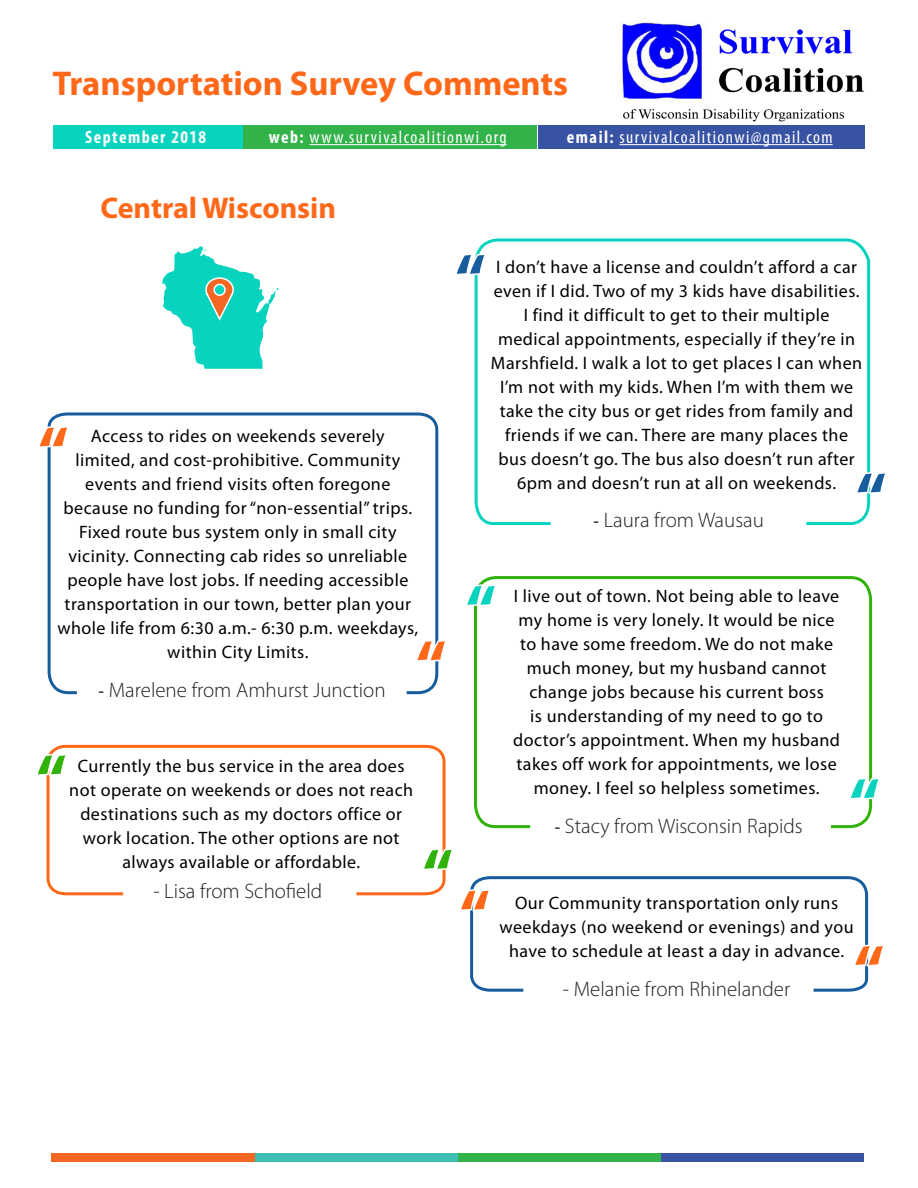
<style>
.page{position:relative;width:918px;height:1188px;background:#fff}
.page>*{position:absolute;margin:0;border:0;box-sizing:border-box;transform-origin:0 0}
.quote{font:700 67.5px "Myriad Pro";color:#ff6819}
.quote-2{font:700 67.5px "Myriad Pro";color:#07d3bf}
.quote-3{font:700 67.5px "Myriad Pro";color:#30b209}
.quote-4{font:700 67.5px "Myriad Pro";color:#175d9e}
.t1{font:700 34.5px "Myriad Pro";color:#ff6819}
.t2{font:700 30px "Myriad Pro";color:#ff6819}
.t3{font:300 21px "Myriad Pro";color:#231f20}
.t4{font:18px/24px "Myriad Pro";letter-spacing:.025em;color:#000;text-align:center}
.t5{font:condensed 18px "Myriad Pro";letter-spacing:.08em;color:#fff}
.t6{font:700 condensed 18px "Myriad Pro";letter-spacing:.08em;color:#fff}
.s1{font-weight:700}
.s2{font-weight:400;font-size:18px;color:#000}
</style>
<div class="page">
<svg style="left:47px;top:412px;width:392px;height:283px"></svg>
<svg style="left:470px;top:876px;width:399px;height:116px"></svg>
<svg style="left:46px;top:744px;width:400px;height:152px"></svg>
<div style="left:474px;top:576px;width:398px;height:252px;border:3px solid #30b209;border-radius:21px"></div>
<svg style="left:474px;top:238px;width:397px;height:288px"></svg>
<img style="left:619px;top:22px;width:245px;height:100px">
<div style="left:54px;top:125px;width:189px;height:24px;background:#07d3bf"></div>
<div style="left:244px;top:125px;width:293px;height:24px;background:#31b349"></div>
<div style="left:539px;top:125px;width:326px;height:24px;background:#3853a4"></div>
<hr style="left:620px;top:144px;width:213px;height:1px;background:#fff">
<hr style="left:310px;top:144px;width:197px;height:1px;background:#fff">
<svg style="left:47px;top:424px;width:25px;height:26px"></svg>
<svg style="left:474px;top:583px;width:10px;height:25px"></svg>
<svg style="left:413px;top:638px;width:26px;height:25px"></svg>
<svg style="left:868px;top:776px;width:5px;height:25px"></svg>
<svg style="left:46px;top:752px;width:24px;height:26px"></svg>
<svg style="left:420px;top:846px;width:26px;height:26px"></svg>
<svg style="left:470px;top:887px;width:23px;height:26px"></svg>
<svg style="left:851px;top:943px;width:18px;height:25px"></svg>
<svg style="left:474px;top:252px;width:15px;height:25px"></svg>
<svg style="left:853px;top:470px;width:18px;height:26px"></svg>
<svg style="left:162px;top:246px;width:116px;height:123px"></svg>
<div style="left:661px;top:1154px;width:203px;height:8px;background:#3853a3"></div>
<div style="left:458px;top:1154px;width:203px;height:8px;background:#34b34a"></div>
<div style="left:254px;top:1154px;width:204px;height:8px;background:#3ebfb3"></div>
<div style="left:51px;top:1154px;width:203px;height:8px;background:#f36823"></div>
<h2 class="t1" style="left:52px;top:61px;width:517px">Transportation Survey Comments</h2>
<p class="t6" style="left:85px;top:126px;width:123px">September 2018</p>
<p class="t5" style="left:269px;top:126px;width:239px"><span class="s1">web:</span> www.survivalcoalitionwi.org</p>
<p class="t5" style="left:567px;top:126px;width:267px"><span class="s1">email:</span> survivalcoalitionwi@gmail.com</p>
<h1 class="t2" style="left:100px;top:188px;width:237px">Central Wisconsin</h1>
<p class="quote-4" style="left:455px;top:235px;width:32px">“</p>
<h2 class="t4" style="left:491px;top:254px;width:373px">I don’t have a license and couldn’t afford a car even if I did. Two of my 3 kids have disabilities.<br>I find it difficult to get to their multiple medical appointments, especially if they’re in Marshfield. I walk a lot to get places I can when I’m not with my kids. When I’m with them we take the city bus or get rides from family and friends if we can. There are many places the bus doesn’t go. The bus also doesn’t run after 6pm and doesn’t run at all on weekends.</h2>
<h2 class="t3" style="left:594px;top:508px;width:172px"><span class="s2">-</span> Laura from Wausau</h2>
<p class="quote" style="left:38px;top:408px;width:32px">“</p>
<h2 class="t4" style="left:57px;top:424px;width:362px">Access to rides on weekends severely<br>limited, and cost-prohibitive. Community events and friend visits often foregone because no funding for “non-essential” trips.<br>Fixed route bus system only in small city vicinity. Connecting cab rides so unreliable people have lost jobs. If needing accessible transportation in our town, better plan your whole life from 6:30 a.m.- 6:30 p.m. weekdays, within City Limits.</h2>
<h2 class="t3" style="left:99px;top:677px;width:289px"><span class="s2">-</span> Marelene from Amhurst Junction</h2>
<p class="quote-4" style="left:856px;top:454px;width:32px">“</p>
<p class="quote-2" style="left:466px;top:566px;width:32px">“</p>
<h2 class="t4" style="left:513px;top:584px;width:329px">I live out of town. Not being able to leave my home is very lonely. It would be nice to have some freedom. We do not make much money, but my husband cannot change jobs because his current boss<br>is understanding of my need to go to doctor’s appointment. When my husband takes off work for appointments, we lose money. I feel so helpless sometimes.</h2>
<h2 class="t3" style="left:555px;top:813px;width:250px"><span class="s2">-</span> Stacy from Wisconsin Rapids</h2>
<p class="quote" style="left:416px;top:621px;width:32px">“</p>
<p class="quote-3" style="left:36px;top:735px;width:32px">“</p>
<h2 class="t4" style="left:69px;top:754px;width:345px">Currently the bus service in the area does not operate on weekends or does not reach destinations such as my doctors office or work location. The other options are not always available or affordable.</h2>
<h3 class="t3" style="left:153px;top:878px;width:170px">- Lisa from Schofield</h3>
<p class="quote-2" style="left:849px;top:759px;width:32px">“</p>
<p class="quote-3" style="left:422px;top:830px;width:32px">“</p>
<p class="quote" style="left:459px;top:871px;width:32px">“</p>
<h2 class="t4" style="left:500px;top:891px;width:356px">Our Community transportation only runs weekdays (no weekend or evenings) and you have to schedule at least a day in advance.</h2>
<h2 class="t3" style="left:563px;top:976px;width:229px">- Melanie from Rhinelander</h2>
<p class="quote" style="left:854px;top:926px;width:32px">“</p>
</div>
